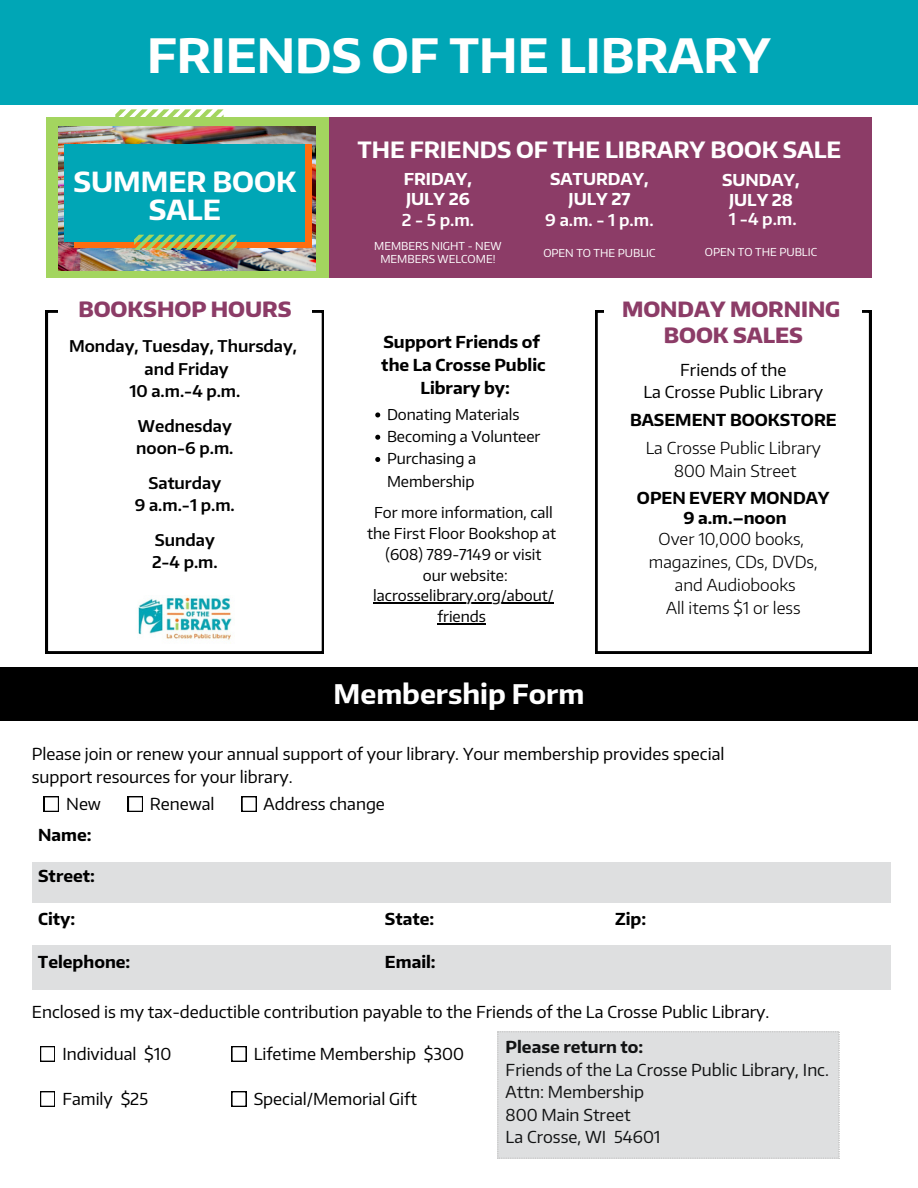
<style>
.page{position:relative;width:918px;height:1188px;background:#fff}
.page>*{position:absolute;margin:0;border:0;box-sizing:border-box;transform-origin:0 0}
.t1{font:700 47.25px "Encode Sans";color:#fff}
.t2{font:700 27.75px/28.2px "Encode Sans";color:#fff;text-align:center}
.t3{font:700 27px "Encode Sans";color:#fff}
.t4{font:700 22.35px "Encode Sans";color:#fff}
.t5{font:800 21px/25.2px "Encode Sans";color:#8c3c67;text-align:center}
.t6{font:16.5px "Encode Sans";color:#000}
.t7{font:700 16.5px "Encode Sans";color:#000}
.t8{font:300 16.5px "Encode Sans";color:#000}
.t9{font:700 16.35px/19.2px "Encode Sans";color:#fff;text-align:center}
.t10{font:600 16.35px "Encode Sans";color:#fff}
.t11{font:600 16.2px "Encode Sans";color:#000}
.t12{font:15px/22.2px "Encode Sans";color:#000}
.t13{font:10.95px/12.8px "Encode Sans";color:#fff;text-align:center}
</style>
<div class="page">
<div style="left:0;top:0;width:918px;height:105px;background:#00a6b6"></div>
<div style="left:498px;top:1031px;width:341px;height:128px;background:#dedfe0"></div>
<div style="left:0;top:668px;width:918px;height:53px;background:#000"></div>
<svg style="left:44px;top:796px;width:15px;height:16px"></svg>
<svg style="left:128px;top:796px;width:15px;height:16px"></svg>
<svg style="left:242px;top:796px;width:14px;height:16px"></svg>
<div style="left:32px;top:862px;width:858px;height:40px;background:#dedfe0"></div>
<div style="left:32px;top:946px;width:858px;height:44px;background:#dedfe0"></div>
<svg style="left:40px;top:1046px;width:15px;height:16px"></svg>
<svg style="left:231px;top:1046px;width:15px;height:16px"></svg>
<svg style="left:40px;top:1091px;width:15px;height:16px"></svg>
<svg style="left:231px;top:1091px;width:15px;height:16px"></svg>
<svg style="left:46px;top:311px;width:278px;height:342px"></svg>
<div style="left:58px;top:304px;width:254px;height:54px;background:#fff"></div>
<img style="left:135px;top:596px;width:99px;height:48px">
<svg style="left:596px;top:311px;width:275px;height:342px"></svg>
<div style="left:604px;top:304px;width:258px;height:74px;background:#fff"></div>
<svg style="left:375px;top:412px;width:5px;height:5px"></svg>
<svg style="left:375px;top:435px;width:5px;height:5px"></svg>
<svg style="left:375px;top:457px;width:5px;height:5px"></svg>
<hr style="left:373px;top:602px;width:181px;height:1px;background:#000">
<hr style="left:437px;top:623px;width:49px;height:1px;background:#000">
<div style="left:46px;top:117px;width:820px;height:161px;background:#a3d55f"></div>
<img style="left:58px;top:126px;width:258px;height:144px">
<div style="left:74px;top:144px;width:237px;height:104px;background:#ff6d10"></div>
<div style="left:65px;top:144px;width:240px;height:98px;background:#00a6b6"></div>
<svg style="left:115px;top:109px;width:109px;height:8px"></svg>
<svg style="left:134px;top:235px;width:103px;height:15px"></svg>
<div style="left:329px;top:117px;width:543px;height:161px;background:#8c3c67"></div>
<p class="t1" style="left:147px;top:24px;width:625px">FRIENDS OF THE LIBRARY</p>
<p class="t2" style="left:74px;top:166px;width:224px">SUMMER BOOK<br>SALE</p>
<p class="t5" style="left:78px;top:296px;width:215px">BOOKSHOP HOURS</p>
<p class="t11" style="left:69px;top:336px;width:230px">Monday, Tuesday, Thursday,</p>
<p class="t11" style="left:145px;top:358px;width:86px">and Friday</p>
<p class="t11" style="left:129px;top:381px;width:112px">10 a.m.-4 p.m.</p>
<p class="t11" style="left:138px;top:415px;width:95px">Wednesday</p>
<p class="t11" style="left:136px;top:438px;width:99px">noon-6 p.m.</p>
<p class="t11" style="left:149px;top:472px;width:74px">Saturday</p>
<p class="t11" style="left:135px;top:495px;width:101px">9 a.m.-1 p.m.</p>
<p class="t11" style="left:155px;top:529px;width:61px">Sunday</p>
<p class="t11" style="left:152px;top:552px;width:67px">2-4 p.m.</p>
<p class="t4" style="left:358px;top:135px;width:485px">THE FRIENDS OF THE LIBRARY BOOK SALE</p>
<p class="t9" style="left:404px;top:169px;width:70px;text-align:left">FRIDAY,<br>JULY 26</p>
<p class="t13" style="left:374px;top:239px;width:129px">MEMBERS NIGHT - NEW<br>MEMBERS WELCOME!</p>
<p class="t9" style="left:550px;top:169px;width:100px">SATURDAY,<br>JULY 27</p>
<p class="t9" style="left:722px;top:170px;width:79px">SUNDAY,<br>JULY 28</p>
<p class="t13" style="left:705px;top:246px;width:114px">OPEN TO THE PUBLIC</p>
<p class="t10" style="left:729px;top:208px;width:69px">1 -4 p.m.</p>
<p class="t10" style="left:545px;top:209px;width:110px">9 a.m. - 1 p.m.</p>
<p class="t10" style="left:402px;top:209px;width:74px">2 - 5 p.m.</p>
<p class="t13" style="left:543px;top:247px;width:114px">OPEN TO THE PUBLIC</p>
<p class="t7" style="left:383px;top:331px;width:158px">Support Friends of</p>
<p class="t7" style="left:381px;top:354px;width:166px">the La Crosse Public</p>
<p class="t7" style="left:421px;top:377px;width:91px">Library by:</p>
<p class="t12" style="left:387px;top:403px;width:134px">Donating Materials</p>
<h3 class="t12" style="left:387px;top:425px;width:155px">Becoming a Volunteer</h3>
<p class="t12" style="left:387px;top:447px;width:91px">Purchasing a<br>Membership</p>
<p class="t12" style="left:367px;top:502px;width:190px;line-height:20.7px;text-align:center">For more information, call the First Floor Bookshop at</p>
<p class="t12" style="left:386px;top:543px;width:157px">(608) 789-7149 or visit</p>
<p class="t12" style="left:423px;top:564px;width:86px">our website:</p>
<p class="t12" style="left:373px;top:584px;width:182px">lacrosselibrary.org/about/</p>
<p class="t12" style="left:437px;top:605px;width:50px">friends</p>
<p class="t3" style="left:334px;top:676px;width:252px">Membership Form</p>
<p class="t5" style="left:622px;top:296px;width:220px">MONDAY MORNING<br>BOOK SALES</p>
<p class="t6" style="left:680px;top:359px;width:108px">Friends of the</p>
<p class="t6" style="left:643px;top:381px;width:181px">La Crosse Public Library</p>
<p class="t7" style="left:630px;top:409px;width:208px">BASEMENT BOOKSTORE</p>
<p class="t8" style="left:646px;top:437px;width:177px">La Crosse Public Library</p>
<p class="t8" style="left:674px;top:460px;width:124px">800 Main Street</p>
<p class="t7" style="left:637px;top:487px;width:194px">OPEN EVERY MONDAY</p>
<p class="t7" style="left:683px;top:507px;width:105px">9 a.m.–noon</p>
<p class="t8" style="left:659px;top:528px;width:147px">Over 10,000 books,</p>
<p class="t8" style="left:649px;top:551px;width:170px">magazines, CDs, DVDs,</p>
<p class="t8" style="left:675px;top:574px;width:122px">and Audiobooks</p>
<p class="t8" style="left:666px;top:597px;width:136px">All items $1 or less</p>
<p class="t6" style="left:32px;top:743px;width:694px">Please join or renew your annual support of your library. Your membership provides special</p>
<p class="t6" style="left:32px;top:766px;width:262px">support resources for your library.</p>
<p class="t6" style="left:66px;top:793px;width:36px">New</p>
<h6 class="t6" style="left:150px;top:793px;width:66px">Renewal</h6>
<p class="t6" style="left:263px;top:793px;width:123px">Address change</p>
<p class="t7" style="left:38px;top:824px;width:55px">Name:</p>
<p class="t7" style="left:38px;top:865px;width:58px">Street:</p>
<h6 class="t7" style="left:38px;top:908px;width:39px">City:</h6>
<p class="t7" style="left:385px;top:908px;width:51px">State:</p>
<p class="t7" style="left:615px;top:908px;width:33px">Zip:</p>
<h4 class="t7" style="left:38px;top:951px;width:94px">Telephone:</h4>
<p class="t7" style="left:385px;top:951px;width:52px">Email:</p>
<p class="t6" style="left:32px;top:1001px;width:739px">Enclosed is my tax-deductible contribution payable to the Friends of the La Crosse Public Library.</p>
<p class="t6" style="left:62px;top:1043px;width:111px">Individual $10</p>
<p class="t6" style="left:254px;top:1043px;width:212px">Lifetime Membership $300</p>
<p class="t6" style="left:62px;top:1088px;width:87px">Family $25</p>
<p class="t6" style="left:254px;top:1088px;width:165px">Special/Memorial Gift</p>
<h1 class="t7" style="left:506px;top:1036px;width:139px">Please return to:</h1>
<p class="t6" style="left:506px;top:1059px;width:325px">Friends of the La Crosse Public Library, Inc.</p>
<h2 class="t6" style="left:506px;top:1081px;width:140px">Attn: Membership</h2>
<h5 class="t6" style="left:506px;top:1104px;width:126px">800 Main Street</h5>
<h6 class="t6" style="left:506px;top:1126px;width:157px">La Crosse, WI 54601</h6>
</div>
